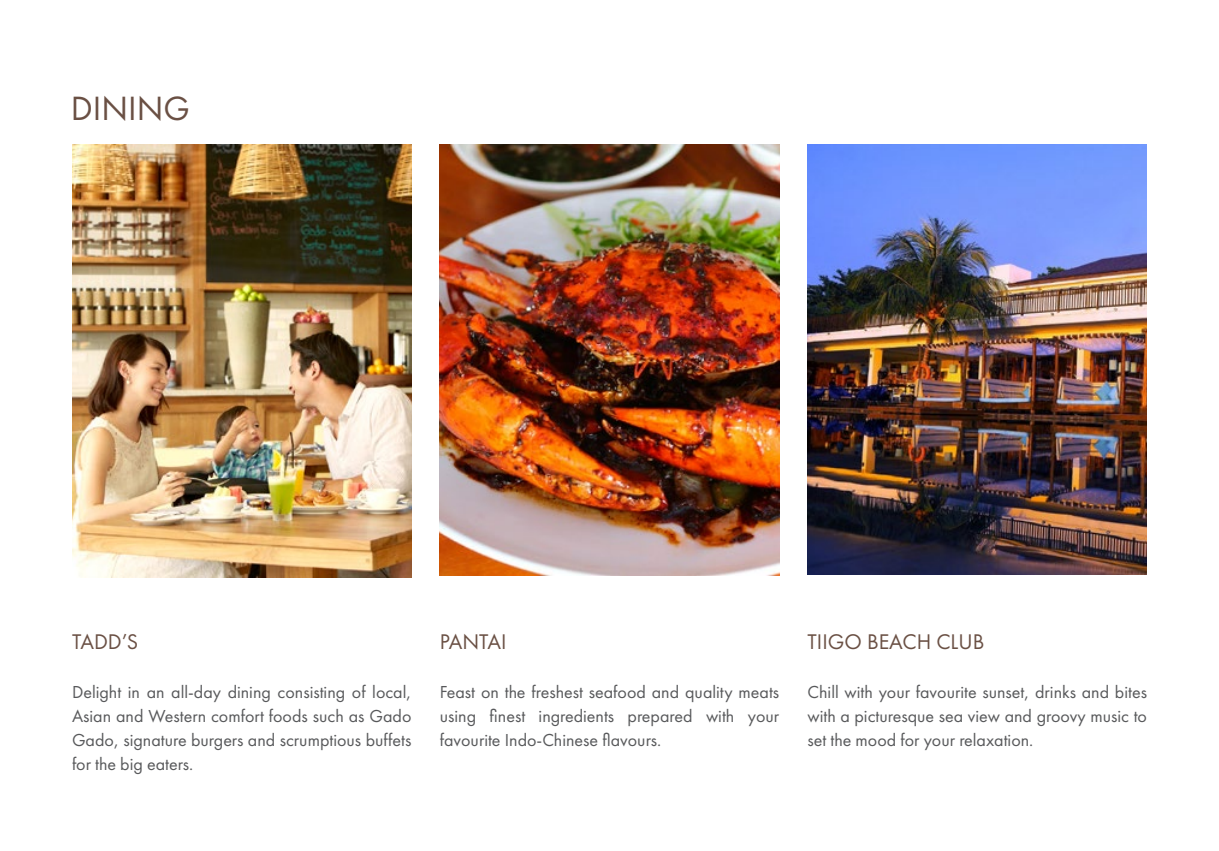
<style>
.page{position:relative;width:1219px;height:851px;background:#fff}
.page>*{position:absolute;margin:0;border:0;box-sizing:border-box;transform-origin:0 0}
.t1{font:35px "Futura PT";color:#6a5044}
.t2{font:22px "Futura PT";color:#6a5044}
.t3{font:18px/24px "Futura PT";color:#58595b;text-align:justify}
</style>
<div class="page">
<img style="left:72px;top:144px;width:339px;height:433px">
<img style="left:440px;top:144px;width:339px;height:431px">
<img style="left:807px;top:144px;width:340px;height:430px">
<h1 class="t1" style="left:71px;top:88px;width:121px">DINING</h1>
<p class="t2" style="left:72px;top:628px;width:68px">TADD’S</p>
<p class="t2" style="left:440px;top:628px;width:68px">PANTAI</p>
<p class="t2" style="left:808px;top:628px;width:178px">TIIGO BEACH CLUB</p>
<p class="t3" style="left:72px;top:679px;width:341px">Delight in an all-day dining consisting of local, Asian and Western comfort foods such as Gado Gado, signature burgers and scrumptious buffets for the big eaters.</p>
<p class="t3" style="left:440px;top:679px;width:341px">Feast on the freshest seafood and quality meats using finest ingredients prepared with your favourite Indo-Chinese flavours.</p>
<p class="t3" style="left:807px;top:679px;width:341px">Chill with your favourite sunset, drinks and bites with a picturesque sea view and groovy music to set the mood for your relaxation.</p>
</div>
